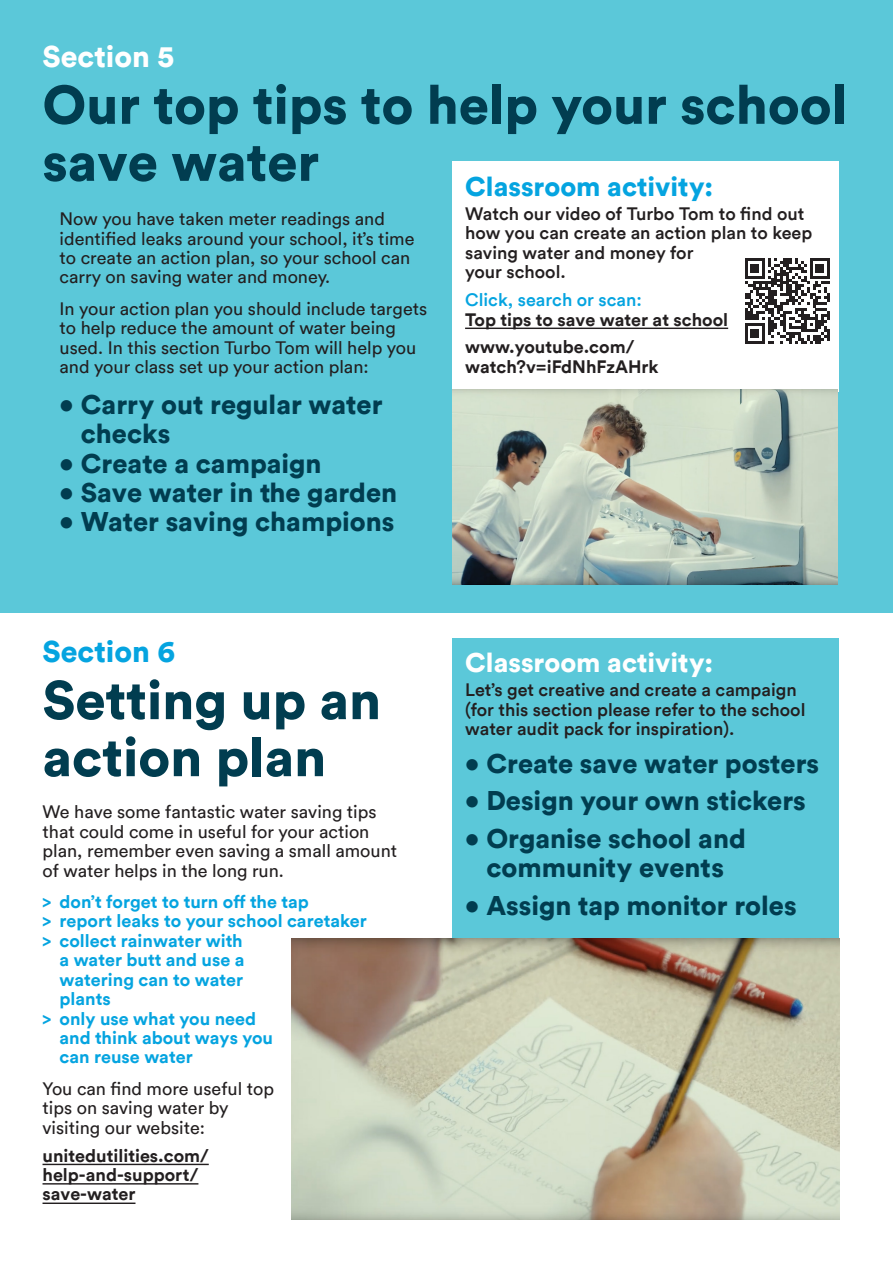
<style>
.page{position:relative;width:893px;height:1263px;background:#fff}
.page>*{position:absolute;margin:0;border:0;box-sizing:border-box;transform-origin:0 0}
.t1{font:900 54px/57px "Circular TT";color:#013d50}
.t2{font:900 30px "Circular TT";color:#fff}
.t3{font:900 30px "Circular TT";color:#05a4e0}
.t4{font:900 27px/29.1px "Circular TT";color:#013d50}
.t5{font:900 27px "Circular TT";color:#05a4e0}
.t6{font:900 27px "Circular TT";color:#fff}
.t7{font:18px/19.4px "Circular TT";color:#231f20}
.t8{font:500 18px/19.4px "Circular TT";color:#231f20}
.t9{font:700 18px "Circular TT";color:#05a4e0}
.t10{font:700 18px/19.4px "Circular TT";color:#231f20}
.t11{font:500 18px "Circular TT";color:#05a4e0}
</style>
<div class="page">
<div style="left:0;top:0;width:893px;height:612px;background:#5bc8d9"></div>
<div style="left:452px;top:162px;width:387px;height:230px;background:#fff"></div>
<hr style="left:465px;top:328px;width:263px;height:1px;background:#231f20">
<hr style="left:43px;top:1164px;width:166px;height:1px;background:#231f20">
<hr style="left:43px;top:1183px;width:155px;height:1px;background:#231f20">
<hr style="left:43px;top:1202px;width:92px;height:2px;background:#231f20">
<svg style="left:745px;top:258px;width:85px;height:85px"></svg>
<img style="left:291px;top:938px;width:548px;height:281px">
<div style="left:452px;top:638px;width:387px;height:300px;background:#5bc8d9"></div>
<img style="left:452px;top:390px;width:385px;height:195px">
<h2 class="t2" style="left:43px;top:36px;width:133px">Section 5</h2>
<h1 class="t1" style="left:43px;top:75px;width:806px">Our top tips to help your school save water</h1>
<p class="t7" style="left:60px;top:209px;width:356px">Now you have taken meter readings and identified leaks around your school, it’s time to create an action plan, so your school can carry on saving water and money.</p>
<p class="t7" style="left:60px;top:299px;width:369px">In your action plan you should include targets to help reduce the amount of water being used. In this section Turbo Tom will help you and your class set up your action plan:</p>
<h3 class="t4" style="left:81px;top:390px;width:303px;text-indent:-21px">• Carry out regular water checks</h3>
<h3 class="t4" style="left:60px;top:448px;width:264px">• Create a campaign</h3>
<h3 class="t4" style="left:60px;top:477px;width:339px">• Save water in the garden</h3>
<h3 class="t4" style="left:60px;top:506px;width:336px">• Water saving champions</h3>
<h3 class="t5" style="left:465px;top:169px;width:250px">Classroom activity:</h3>
<p class="t8" style="left:465px;top:204px;width:349px">Watch our video of Turbo Tom to find out how you can create an action plan to keep saving water and money for<br>your school.</p>
<p class="t11" style="left:465px;top:288px;width:178px">Click, search or scan:</p>
<p class="t10" style="left:465px;top:305px;width:265px;line-height:27.9px">Top tips to save water at school www.youtube.com/</p>
<p class="t10" style="left:465px;top:356px;width:195px">watch?v=iFdNhFzAHrk</p>
<h2 class="t3" style="left:43px;top:632px;width:134px">Section 6</h2>
<h1 class="t1" style="left:43px;top:670px;width:340px">Setting up an action plan</h1>
<p class="t7" style="left:43px;top:802px;width:356px">We have some fantastic water saving tips that could come in useful for your action plan, remember even saving a small amount of water helps in the long run.</p>
<p class="t9" style="left:43px;top:890px;width:268px">&gt; don’t forget to turn off the tap</p>
<p class="t9" style="left:43px;top:909px;width:326px">&gt; report leaks to your school caretaker</p>
<p class="t9" style="left:43px;top:929px;width:202px">&gt; collect rainwater with</p>
<p class="t9" style="left:60px;top:948px;width:187px">a water butt and use a</p>
<p class="t9" style="left:60px;top:968px;width:185px">watering can to water</p>
<p class="t9" style="left:60px;top:987px;width:53px">plants</p>
<p class="t9" style="left:43px;top:1006px;width:215px">&gt; only use what you need</p>
<p class="t9" style="left:60px;top:1026px;width:215px">and think about ways you</p>
<p class="t9" style="left:60px;top:1045px;width:135px">can reuse water</p>
<p class="t7" style="left:43px;top:1078px;width:233px">You can find more useful top tips on saving water by visiting our website:</p>
<p class="t10" style="left:43px;top:1145px;width:168px">unitedutilities.com/ help-and-support/ save-water</p>
<h3 class="t6" style="left:465px;top:645px;width:250px">Classroom activity:</h3>
<p class="t8" style="left:465px;top:680px;width:342px">Let’s get creative and create a campaign (for this section please refer to the school water audit pack for inspiration).</p>
<h3 class="t4" style="left:465px;top:748px;width:356px">• Create save water posters</h3>
<h3 class="t4" style="left:465px;top:786px;width:342px">• Design your own stickers</h3>
<h3 class="t4" style="left:465px;top:823px;width:282px;text-align:center">• Organise school and community events</h3>
<h3 class="t4" style="left:465px;top:890px;width:333px">• Assign tap monitor roles</h3>
</div>
